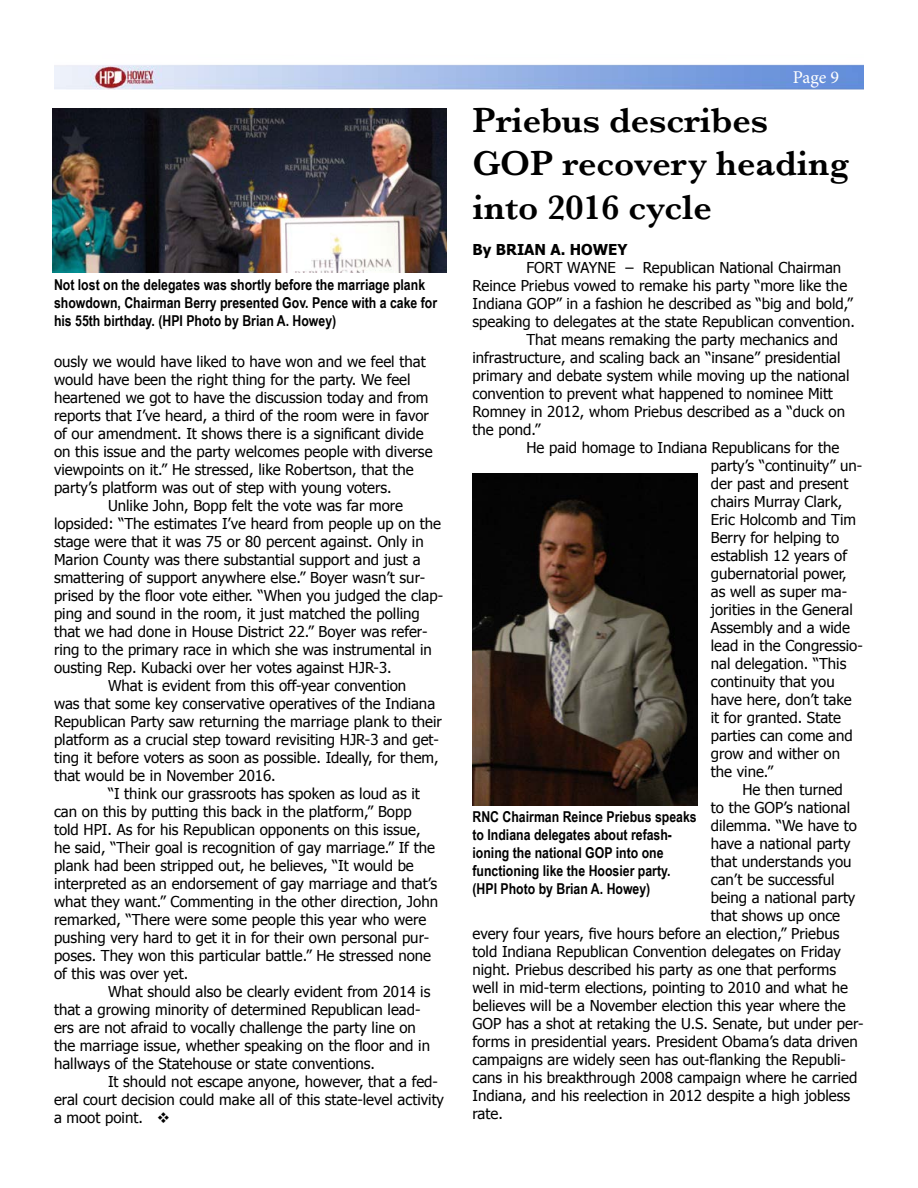
<style>
.page{position:relative;width:918px;height:1188px;background:#fff}
.page>*{position:absolute;margin:0;border:0;box-sizing:border-box;transform-origin:0 0}
.t1{font:600 36px/43.2px "Baskerville";color:#000}
.t2{font:18px "Minion Pro";color:#fff}
.t3{font:15px "Tahoma";color:#000}
.t4{font:700 15px/18px "Arial Narrow";color:#000}
.t5{font:700 15px "Tahoma";color:#000}
</style>
<div class="page">
<img style="left:54px;top:64px;width:810px;height:26px">
<img style="left:53px;top:108px;width:394px;height:164px">
<img style="left:472px;top:473px;width:225px;height:332px">
<p class="t4" style="left:54px;top:275px;width:385px">Not lost on the delegates was shortly before the marriage plank showdown, Chairman Berry presented Gov. Pence with a cake for his 55th birthday. (HPI Photo by Brian A. Howey)</p>
<p class="t3" style="left:54px;top:352px;width:373px">ously we would have liked to have won and we feel that</p>
<p class="t3" style="left:54px;top:370px;width:358px">would have been the right thing for the party. We feel</p>
<p class="t3" style="left:54px;top:388px;width:376px">heartened we got to have the discussion today and from</p>
<p class="t3" style="left:54px;top:406px;width:376px">reports that I’ve heard, a third of the room were in favor</p>
<p class="t3" style="left:54px;top:424px;width:371px">of our amendment. It shows there is a significant divide</p>
<p class="t3" style="left:54px;top:442px;width:380px">on this issue and the party welcomes people with diverse</p>
<p class="t3" style="left:54px;top:460px;width:361px">viewpoints on it.” He stressed, like Robertson, that the</p>
<p class="t3" style="left:54px;top:478px;width:339px">party’s platform was out of step with young voters.</p>
<p class="t3" style="left:108px;top:496px;width:297px">Unlike John, Bopp felt the vote was far more</p>
<p class="t3" style="left:54px;top:514px;width:389px">lopsided: “The estimates I’ve heard from people up on the</p>
<p class="t3" style="left:54px;top:532px;width:371px">stage were that it was 75 or 80 percent against. Only in</p>
<p class="t3" style="left:54px;top:550px;width:368px">Marion County was there substantial support and just a</p>
<p class="t3" style="left:54px;top:568px;width:373px">smattering of support anywhere else.” Boyer wasn’t sur-</p>
<p class="t3" style="left:54px;top:586px;width:391px">prised by the floor vote either. “When you judged the clap-</p>
<p class="t3" style="left:54px;top:604px;width:367px">ping and sound in the room, it just matched the polling</p>
<p class="t3" style="left:54px;top:622px;width:375px">that we had done in House District 22.” Boyer was refer-</p>
<p class="t3" style="left:54px;top:640px;width:379px">ring to the primary race in which she was instrumental in</p>
<p class="t3" style="left:54px;top:658px;width:339px">ousting Rep. Kubacki over her votes against HJR-3.</p>
<p class="t3" style="left:108px;top:676px;width:300px">What is evident from this off-year convention</p>
<p class="t3" style="left:54px;top:694px;width:383px">was that some key conservative operatives of the Indiana</p>
<p class="t3" style="left:54px;top:712px;width:389px">Republican Party saw returning the marriage plank to their</p>
<p class="t3" style="left:54px;top:730px;width:386px">platform as a crucial step toward revisiting HJR-3 and get-</p>
<p class="t3" style="left:54px;top:748px;width:386px">ting it before voters as soon as possible. Ideally, for them,</p>
<p class="t3" style="left:54px;top:766px;width:223px">that would be in November 2016.</p>
<p class="t3" style="left:108px;top:784px;width:313px">“I think our grassroots has spoken as loud as it</p>
<p class="t3" style="left:54px;top:802px;width:359px">can on this by putting this back in the platform,” Bopp</p>
<p class="t3" style="left:54px;top:820px;width:368px">told HPI. As for his Republican opponents on this issue,</p>
<p class="t3" style="left:54px;top:838px;width:383px">he said, “Their goal is recognition of gay marriage.” If the</p>
<p class="t3" style="left:54px;top:856px;width:361px">plank had been stripped out, he believes, “It would be</p>
<p class="t3" style="left:54px;top:874px;width:385px">interpreted as an endorsement of gay marriage and that’s</p>
<p class="t3" style="left:54px;top:892px;width:386px">what they want.” Commenting in the other direction, John</p>
<p class="t3" style="left:54px;top:910px;width:374px">remarked, “There were some people this year who were</p>
<p class="t3" style="left:54px;top:928px;width:377px">pushing very hard to get it in for their own personal pur-</p>
<p class="t3" style="left:54px;top:946px;width:379px">poses. They won this particular battle.” He stressed none</p>
<p class="t3" style="left:54px;top:964px;width:136px">of this was over yet.</p>
<p class="t3" style="left:108px;top:982px;width:324px">What should also be clearly evident from 2014 is</p>
<p class="t3" style="left:54px;top:1000px;width:368px">that a growing minority of determined Republican lead-</p>
<p class="t3" style="left:54px;top:1018px;width:363px">ers are not afraid to vocally challenge the party line on</p>
<p class="t3" style="left:54px;top:1036px;width:378px">the marriage issue, whether speaking on the floor and in</p>
<p class="t3" style="left:54px;top:1054px;width:323px">hallways of the Statehouse or state conventions.</p>
<p class="t3" style="left:108px;top:1072px;width:332px">It should not escape anyone, however, that a fed-</p>
<p class="t3" style="left:54px;top:1090px;width:392px">eral court decision could make all of this state-level activity</p>
<p class="t3" style="left:54px;top:1108px;width:118px">a moot point. ❖</p>
<p class="t2" style="left:793px;top:65px;width:48px">Page 9</p>
<h1 class="t1" style="left:472px;top:99px;width:378px">Priebus describes<br>GOP recovery heading into 2016 cycle</h1>
<p class="t5" style="left:472px;top:240px;width:157px">By BRIAN A. HOWEY</p>
<p class="t3" style="left:526px;top:258px;width:316px">FORT WAYNE – Republican National Chairman</p>
<p class="t3" style="left:472px;top:276px;width:376px">Reince Priebus vowed to remake his party “more like the</p>
<p class="t3" style="left:472px;top:294px;width:382px">Indiana GOP” in a fashion he described as “big and bold,”</p>
<p class="t3" style="left:472px;top:312px;width:384px">speaking to delegates at the state Republican convention.</p>
<p class="t3" style="left:526px;top:330px;width:313px">That means remaking the party mechanics and</p>
<p class="t3" style="left:472px;top:348px;width:370px">infrastructure, and scaling back an “insane” presidential</p>
<p class="t3" style="left:472px;top:366px;width:379px">primary and debate system while moving up the national</p>
<p class="t3" style="left:472px;top:384px;width:362px">convention to prevent what happened to nominee Mitt</p>
<p class="t3" style="left:472px;top:402px;width:374px">Romney in 2012, whom Priebus described as a “duck on</p>
<p class="t3" style="left:472px;top:420px;width:70px">the pond.”</p>
<p class="t3" style="left:526px;top:438px;width:314px">He paid homage to Indiana Republicans for the</p>
<p class="t3" style="left:711px;top:456px;width:153px">party’s “continuity” un-</p>
<p class="t3" style="left:711px;top:474px;width:139px">der past and present</p>
<p class="t3" style="left:711px;top:492px;width:133px">chairs Murray Clark,</p>
<p class="t3" style="left:711px;top:510px;width:147px">Eric Holcomb and Tim</p>
<p class="t3" style="left:711px;top:528px;width:130px">Berry for helping to</p>
<p class="t3" style="left:711px;top:546px;width:138px">establish 12 years of</p>
<p class="t3" style="left:711px;top:564px;width:137px">gubernatorial power,</p>
<p class="t3" style="left:711px;top:582px;width:138px">as well as super ma-</p>
<p class="t3" style="left:711px;top:600px;width:144px">jorities in the General</p>
<p class="t3" style="left:711px;top:618px;width:141px">Assembly and a wide</p>
<p class="t3" style="left:711px;top:636px;width:154px">lead in the Congressio-</p>
<p class="t3" style="left:711px;top:654px;width:137px">nal delegation. “This</p>
<p class="t3" style="left:711px;top:672px;width:125px">continuity that you</p>
<p class="t3" style="left:711px;top:690px;width:142px">have here, don’t take</p>
<p class="t3" style="left:711px;top:708px;width:132px">it for granted. State</p>
<p class="t3" style="left:711px;top:726px;width:143px">parties can come and</p>
<p class="t3" style="left:711px;top:744px;width:131px">grow and wither on</p>
<p class="t3" style="left:711px;top:762px;width:64px">the vine.”</p>
<p class="t3" style="left:742px;top:780px;width:102px">He then turned</p>
<p class="t3" style="left:711px;top:798px;width:141px">to the GOP’s national</p>
<p class="t3" style="left:711px;top:816px;width:148px">dilemma. “We have to</p>
<p class="t3" style="left:711px;top:834px;width:141px">have a national party</p>
<p class="t3" style="left:711px;top:852px;width:142px">that understands you</p>
<p class="t3" style="left:711px;top:870px;width:125px">can’t be successful</p>
<p class="t3" style="left:711px;top:888px;width:146px">being a national party</p>
<p class="t3" style="left:711px;top:906px;width:131px">that shows up once</p>
<p class="t3" style="left:472px;top:924px;width:369px">every four years, five hours before an election,” Priebus</p>
<p class="t3" style="left:472px;top:942px;width:370px">told Indiana Republican Convention delegates on Friday</p>
<p class="t3" style="left:472px;top:960px;width:365px">night. Priebus described his party as one that performs</p>
<p class="t3" style="left:472px;top:978px;width:377px">well in mid-term elections, pointing to 2010 and what he</p>
<p class="t3" style="left:472px;top:996px;width:375px">believes will be a November election this year where the</p>
<p class="t3" style="left:472px;top:1014px;width:393px">GOP has a shot at retaking the U.S. Senate, but under per-</p>
<p class="t3" style="left:472px;top:1032px;width:387px">forms in presidential years. President Obama’s data driven</p>
<p class="t3" style="left:472px;top:1050px;width:375px">campaigns are widely seen has out-flanking the Republi-</p>
<p class="t3" style="left:472px;top:1068px;width:386px">cans in his breakthrough 2008 campaign where he carried</p>
<p class="t3" style="left:472px;top:1086px;width:379px">Indiana, and his reelection in 2012 despite a high jobless</p>
<p class="t3" style="left:472px;top:1104px;width:32px">rate.</p>
<p class="t4" style="left:472px;top:807px;width:226px">RNC Chairman Reince Priebus speaks to Indiana delegates about refash&shy;ioning the national GOP into one functioning like the Hoosier party. (HPI Photo by Brian A. Howey)</p>
</div>
